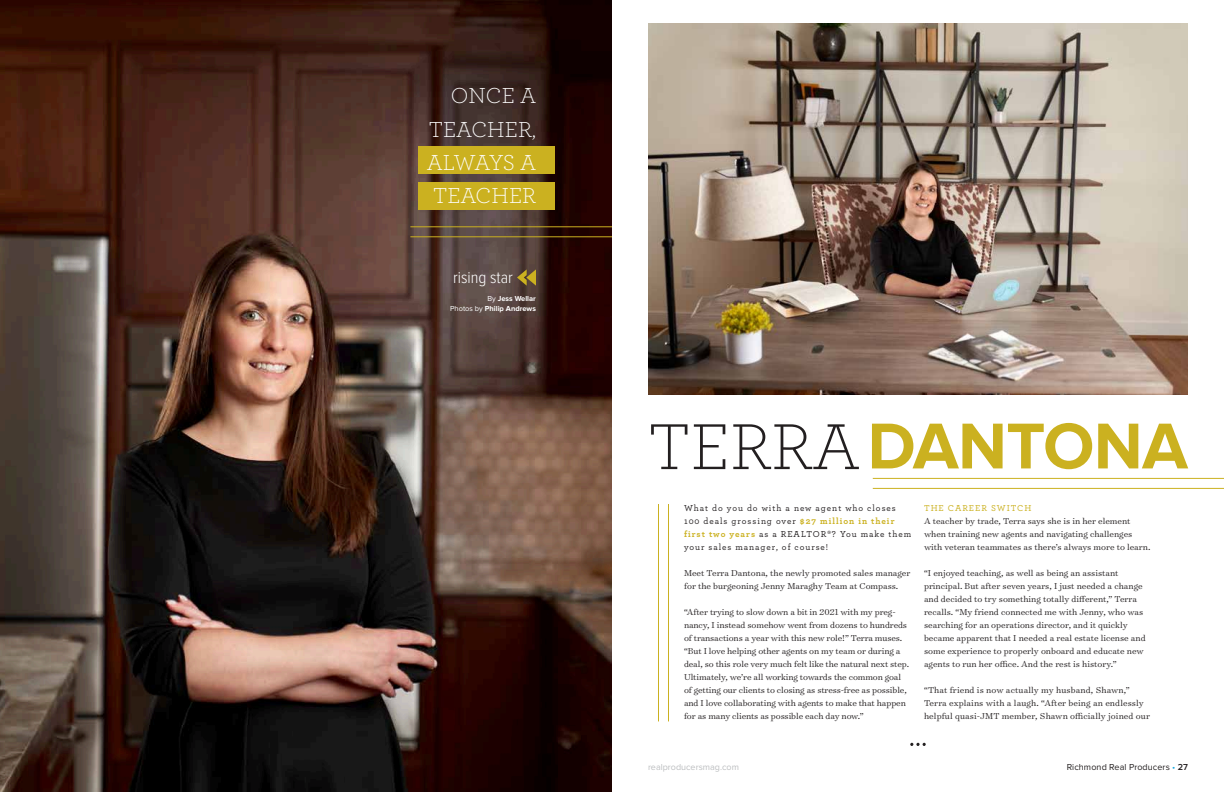
<style>
.page{position:relative;width:1224px;height:792px;background:#fff}
.page>*{position:absolute;margin:0;border:0;box-sizing:border-box;transform-origin:0 0}
.t1{font:700 67.1px "Proxima Nova";letter-spacing:-.01em;color:#cbb120}
.t2{font:300 22.8px/33.3px "Archer Pro";color:#fff;text-align:justify}
.t3{font:300 17px "Proxima Nova Cond";color:#fff}
.t4{font:300 9.8px/13px "Surveyor Text";color:#231f20}
.t5{font:500 9px/13px "Archer Pro";letter-spacing:.105em;color:#231f20}
.t6{font:9px "Proxima Nova";letter-spacing:.01em;color:#231f20}
.t7{font:9px "Proxima Nova";color:#bcbec0}
.t8{font:500 9px "Archer Pro";letter-spacing:.11em;color:#cbb120}
.t9{font:700 7.5px/10px "Proxima Nova";color:#fff;text-align:right}
.s1{font-weight:400}
.s2{font-family:"Archer Pro";font-weight:300;font-size:68px;color:#231f20}
.s3{font-weight:700;color:#cbb120}
.s4{color:#19a8e0}
.s5{font-weight:600}
</style>
<div class="page">
<img style="left:0;top:0;width:612px;height:792px">
<img style="left:648px;top:24px;width:540px;height:371px">
<div style="left:418px;top:146px;width:137px;height:28px;background:#cbb120"></div>
<div style="left:418px;top:182px;width:137px;height:27px;background:#cbb120"></div>
<svg style="left:517px;top:269px;width:19px;height:17px"></svg>
<hr style="left:410px;top:226px;width:202px;height:1px;background:#cbb120">
<hr style="left:410px;top:236px;width:202px;height:1px;background:#cbb120">
<hr style="left:668px;top:504px;width:1px;height:217px;background:#cbb120">
<hr style="left:658px;top:504px;width:1px;height:217px;background:#cbb120">
<svg style="left:910px;top:743px;width:16px;height:3px"></svg>
<hr style="left:873px;top:488px;width:351px;height:1px;background:#cbb120">
<hr style="left:873px;top:478px;width:351px;height:1px;background:#cbb120">
<h2 class="t2" style="left:427px;top:78px;width:111px;text-indent:24px">ONCE A TEACHER, ALWAYS A TEACHER</h2>
<h3 class="t3" style="left:453px;top:269px;width:61px">rising star</h3>
<p class="t9" style="left:450px;top:294px;width:87px"><span class="s1">By</span> Jess Wellar<br><span class="s1">Photos by</span> Philip Andrews</p>
<h1 class="t1" style="left:648px;top:415px;width:542px"><span class="s2">TERRA</span>DANTONA</h1>
<p class="t5" style="left:684px;top:501px;width:229px">What do you do with a new agent who closes 100 deals grossing over <span class="s3">$27 million in their first two years</span> as a REALTOR®? You make them your sales manager, of course!</p>
<p class="t4" style="left:684px;top:567px;width:228px">Meet Terra Dantona, the newly promoted sales manager for the burgeoning Jenny Maraghy Team at Compass.</p>
<p class="t4" style="left:684px;top:606px;width:227px">“After trying to slow down a bit in 2021 with my preg&shy;nancy, I instead somehow went from dozens to hundreds of transactions a year with this new role!” Terra muses. “But I love helping other agents on my team or during a deal, so this role very much felt like the natural next step.<br>Ultimately, we’re all working towards the common goal of getting our clients to closing as stress-free as possible, and I love collaborating with agents to make that happen for as many clients as possible each day now.”</p>
<p class="t8" style="left:924px;top:502px;width:109px">THE CAREER SWITCH</p>
<p class="t4" style="left:924px;top:515px;width:228px">A teacher by trade, Terra says she is in her element when training new agents and navigating challenges with veteran teammates as there’s always more to learn.</p>
<p class="t4" style="left:924px;top:567px;width:223px">“I enjoyed teaching, as well as being an assistant principal. But after seven years, I just needed a change and decided to try something totally different,” Terra recalls. “My friend connected me with Jenny, who was searching for an operations director, and it quickly became apparent that I needed a real estate license and some experience to properly onboard and educate new agents to run her office. And the rest is history.”</p>
<p class="t4" style="left:924px;top:684px;width:228px">“That friend is now actually my husband, Shawn,”<br>Terra explains with a laugh. “After being an endlessly helpful quasi-JMT member, Shawn officially joined our</p>
<p class="t7" style="left:648px;top:762px;width:92px">realproducersmag.com</p>
<p class="t6" style="left:1067px;top:762px;width:123px">Richmond Real Producers <span class="s4">•</span> <span class="s5">27</span></p>
</div>
